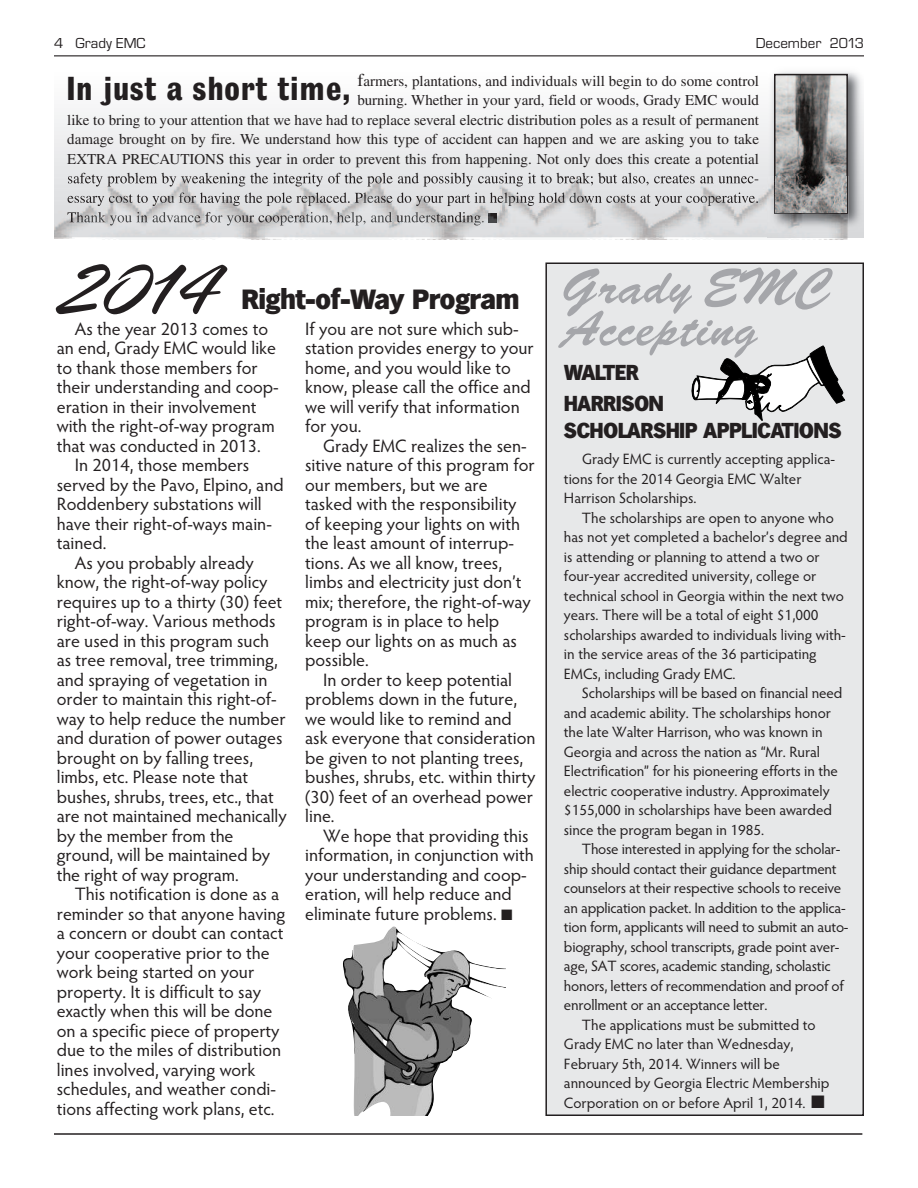
<style>
.page{position:relative;width:918px;height:1188px;background:#fff}
.page>*{position:absolute;margin:0;border:0;box-sizing:border-box;transform-origin:0 0}
.t1{font:101.4px "Rapier Plain";color:#231f20}
.t2{font:51px/42px "Brush Script D";color:#a5a6aa}
.t3{font:700 31.5px "Headline";color:#231f20}
.t4{font:27px "Nantun";color:#231f20}
.t5{font:21px/31.5px "Nantun";color:#231f20;scale:.95 1}
.t6{font:18px/19.5px "Hypatia Sans Pro";color:#231f20}
.t7{font:15px/19.5px "Hypatia Sans Pro";letter-spacing:-.005em;color:#231f20}
.t8{font:15px/19.5px "Times";color:#231f20;text-align:right}
.t9{font:15px "Eurostile T";color:#231f20}
.s1{font-size:18px}
</style>
<div class="page">
<hr style="left:54px;top:1133px;width:808px;height:2px;background:#231f20">
<div style="left:546px;top:263px;width:317px;height:852px;background:#e7e8e9"></div>
<div style="left:545px;top:263px;width:319px;height:853px;border:2px solid #231f20"></div>
<svg style="left:692px;top:346px;width:153px;height:74px"></svg>
<img style="left:343px;top:927px;width:162px;height:189px">
<div style="left:54px;top:73px;width:810px;height:164px;background:#f1f2f3"></div>
<img style="left:767px;top:72px;width:97px;height:161px">
<img style="left:777px;top:77px;width:68px;height:99px">
<div style="left:774px;top:74px;width:74px;height:140px;border:2px solid #231f20"></div>
<img style="left:54px;top:176px;width:795px;height:63px">
<img style="left:68px;top:176px;width:66px;height:11px">
<img style="left:68px;top:194px;width:64px;height:12px">
<img style="left:67px;top:212px;width:77px;height:14px">
<svg style="left:482px;top:214px;width:15px;height:8px"></svg>
<img style="left:774px;top:176px;width:74px;height:38px">
<img style="left:775px;top:176px;width:72px;height:37px">
<img style="left:776px;top:176px;width:70px;height:36px">
<hr style="left:54px;top:55px;width:810px;height:1px;background:#231f20">
<p class="t9" style="left:54px;top:34px;width:93px">4 Grady EMC</p>
<p class="t9" style="left:756px;top:34px;width:110px">December 2013</p>
<p class="t8" style="left:67px;top:73px;width:693px"><span class="s1">f</span>armers, plantations, and individuals will begin to do some control<br>burning. Whether in your yard, field or woods, Grady EMC would<br>like to bring to your attention that we have had to replace several electric distribution poles as a result of permanent damage brought on by fire. We understand how this type of accident can happen and we are asking you to take EXTRA PRECAUTIONS this year in order to prevent this from happening. Not only does this create a potential safety problem by weakening the integrity of the pole and possibly causing it to break; but also, creates an unnec-</p>
<h3 class="t3" style="left:67px;top:77px;width:286px">In just a short time,</h3>
<h1 class="t1" style="left:65px;top:220px;width:156px">2014</h1>
<h3 class="t4" style="left:242px;top:283px;width:279px">Right-of-Way Program</h3>
<p class="t6" style="left:75px;top:321px;width:195px">As the year 2013 comes to</p>
<p class="t6" style="left:57px;top:340px;width:221px">an end, Grady EMC would like</p>
<p class="t6" style="left:57px;top:360px;width:202px">to thank those members for</p>
<p class="t6" style="left:57px;top:379px;width:223px">their understanding and coop-</p>
<p class="t6" style="left:57px;top:399px;width:201px">eration in their involvement</p>
<p class="t6" style="left:57px;top:418px;width:219px">with the right-of-way program</p>
<p class="t6" style="left:57px;top:438px;width:206px">that was conducted in 2013.</p>
<p class="t6" style="left:75px;top:457px;width:176px">In 2014, those members</p>
<p class="t6" style="left:57px;top:477px;width:228px">served by the Pavo, Elpino, and</p>
<p class="t6" style="left:57px;top:496px;width:206px">Roddenbery substations will</p>
<p class="t6" style="left:57px;top:516px;width:217px">have their right-of-ways main-</p>
<p class="t6" style="left:57px;top:535px;width:51px">tained.</p>
<p class="t6" style="left:75px;top:555px;width:180px">As you probably already</p>
<p class="t6" style="left:57px;top:574px;width:212px">know, the right-of-way policy</p>
<p class="t6" style="left:57px;top:594px;width:227px">requires up to a thirty (30) feet</p>
<p class="t6" style="left:57px;top:613px;width:220px">right-of-way. Various methods</p>
<p class="t6" style="left:57px;top:633px;width:214px">are used in this program such</p>
<p class="t6" style="left:57px;top:652px;width:223px">as tree removal, tree trimming,</p>
<p class="t6" style="left:57px;top:672px;width:212px">and spraying of vegetation in</p>
<p class="t6" style="left:57px;top:691px;width:221px">order to maintain this right-of-</p>
<p class="t6" style="left:57px;top:711px;width:230px">way to help reduce the number</p>
<p class="t6" style="left:57px;top:730px;width:227px">and duration of power outages</p>
<p class="t6" style="left:57px;top:750px;width:198px">brought on by falling trees,</p>
<p class="t6" style="left:57px;top:769px;width:193px">limbs, etc. Please note that</p>
<p class="t6" style="left:57px;top:789px;width:219px">bushes, shrubs, trees, etc., that</p>
<p class="t6" style="left:57px;top:808px;width:231px">are not maintained mechanically</p>
<p class="t6" style="left:57px;top:828px;width:178px">by the member from the</p>
<p class="t6" style="left:57px;top:847px;width:215px">ground, will be maintained by</p>
<p class="t6" style="left:57px;top:867px;width:184px">the right of way program.</p>
<p class="t6" style="left:75px;top:886px;width:206px">This notification is done as a</p>
<p class="t6" style="left:57px;top:906px;width:230px">reminder so that anyone having</p>
<p class="t6" style="left:57px;top:925px;width:228px">a concern or doubt can contact</p>
<p class="t6" style="left:57px;top:945px;width:215px">your cooperative prior to the</p>
<p class="t6" style="left:57px;top:964px;width:199px">work being started on your</p>
<p class="t6" style="left:57px;top:984px;width:206px">property. It is difficult to say</p>
<p class="t6" style="left:57px;top:1003px;width:217px">exactly when this will be done</p>
<p class="t6" style="left:57px;top:1023px;width:224px">on a specific piece of property</p>
<p class="t6" style="left:57px;top:1042px;width:226px">due to the miles of distribution</p>
<p class="t6" style="left:57px;top:1062px;width:200px">lines involved, varying work</p>
<p class="t6" style="left:57px;top:1081px;width:221px">schedules, and weather condi-</p>
<p class="t6" style="left:57px;top:1101px;width:219px">tions affecting work plans, etc.</p>
<p class="t6" style="left:305px;top:321px;width:230px">If you are not sure which sub&shy;station provides energy to your home, and you would like to know, please call the office and we will verify that information for you.</p>
<p class="t6" style="left:305px;top:438px;width:231px;text-indent:18px">Grady EMC realizes the sen&shy;sitive nature of this program for our members, but we are tasked with the responsibility of keeping your lights on with the least amount of interrup&shy;tions. As we all know, trees, limbs and electricity just don’t mix; therefore, the right-of-way program is in place to help keep our lights on as much as possible.</p>
<p class="t6" style="left:305px;top:672px;width:232px;text-indent:18px">In order to keep potential problems down in the future, we would like to remind and ask everyone that consideration be given to not planting trees, bushes, shrubs, etc. within thirty (30) feet of an overhead power line.</p>
<p class="t6" style="left:305px;top:828px;width:230px;text-indent:18px">We hope that providing this information, in conjunction with your understanding and coop&shy;eration, will help reduce and eliminate future problems. ■</p>
<h2 class="t2" style="left:564px;top:264px;width:269px">Grady EMC<br>Accepting</h2>
<p class="t5" style="left:564px;top:357px;width:107px">WALTER<br>HARRISON</p>
<p class="t5" style="left:564px;top:415px;width:294px">SCHOLARSHIP APPLICATIONS</p>
<p class="t7" style="left:564px;top:451px;width:273px;text-indent:18px">Grady EMC is currently accepting applica&shy;tions for the 2014 Georgia EMC Walter<br>Harrison Scholarships.</p>
<p class="t7" style="left:564px;top:509px;width:285px;text-indent:18px">The scholarships are open to anyone who has not yet completed a bachelor’s degree and is attending or planning to attend a two or four-year accredited university, college or technical school in Georgia within the next two years. There will be a total of eight $1,000 scholarships awarded to individuals living with&shy;in the service areas of the 36 participating EMCs, including Grady EMC.</p>
<p class="t7" style="left:564px;top:685px;width:280px;text-indent:18px">Scholarships will be based on financial need and academic ability. The scholarships honor the late Walter Harrison, who was known in Georgia and across the nation as “Mr. Rural Electrification” for his pioneering efforts in the electric cooperative industry. Approximately $155,000 in scholarships have been awarded since the program began in 1985.</p>
<p class="t7" style="left:582px;top:841px;width:260px">Those interested in applying for the scholar-</p>
<p class="t7" style="left:564px;top:860px;width:274px">ship should contact their guidance department</p>
<p class="t7" style="left:564px;top:880px;width:279px">counselors at their respective schools to receive</p>
<p class="t7" style="left:564px;top:899px;width:283px">an application packet. In addition to the applica-</p>
<p class="t7" style="left:564px;top:919px;width:286px">tion form, applicants will need to submit an auto-</p>
<p class="t7" style="left:564px;top:938px;width:277px">biography, school transcripts, grade point aver-</p>
<p class="t7" style="left:564px;top:958px;width:268px">age, SAT scores, academic standing, scholastic</p>
<p class="t7" style="left:564px;top:977px;width:281px">honors, letters of recommendation and proof of</p>
<p class="t7" style="left:564px;top:997px;width:205px">enrollment or an acceptance letter.</p>
<p class="t7" style="left:582px;top:1016px;width:235px">The applications must be submitted to</p>
<p class="t7" style="left:564px;top:1036px;width:231px">Grady EMC no later than Wednesday,</p>
<p class="t7" style="left:564px;top:1055px;width:217px">February 5th, 2014. Winners will be</p>
<p class="t7" style="left:564px;top:1075px;width:267px">announced by Georgia Electric Membership</p>
<p class="t7" style="left:564px;top:1094px;width:262px">Corporation on or before April 1, 2014. ■</p>
</div>
